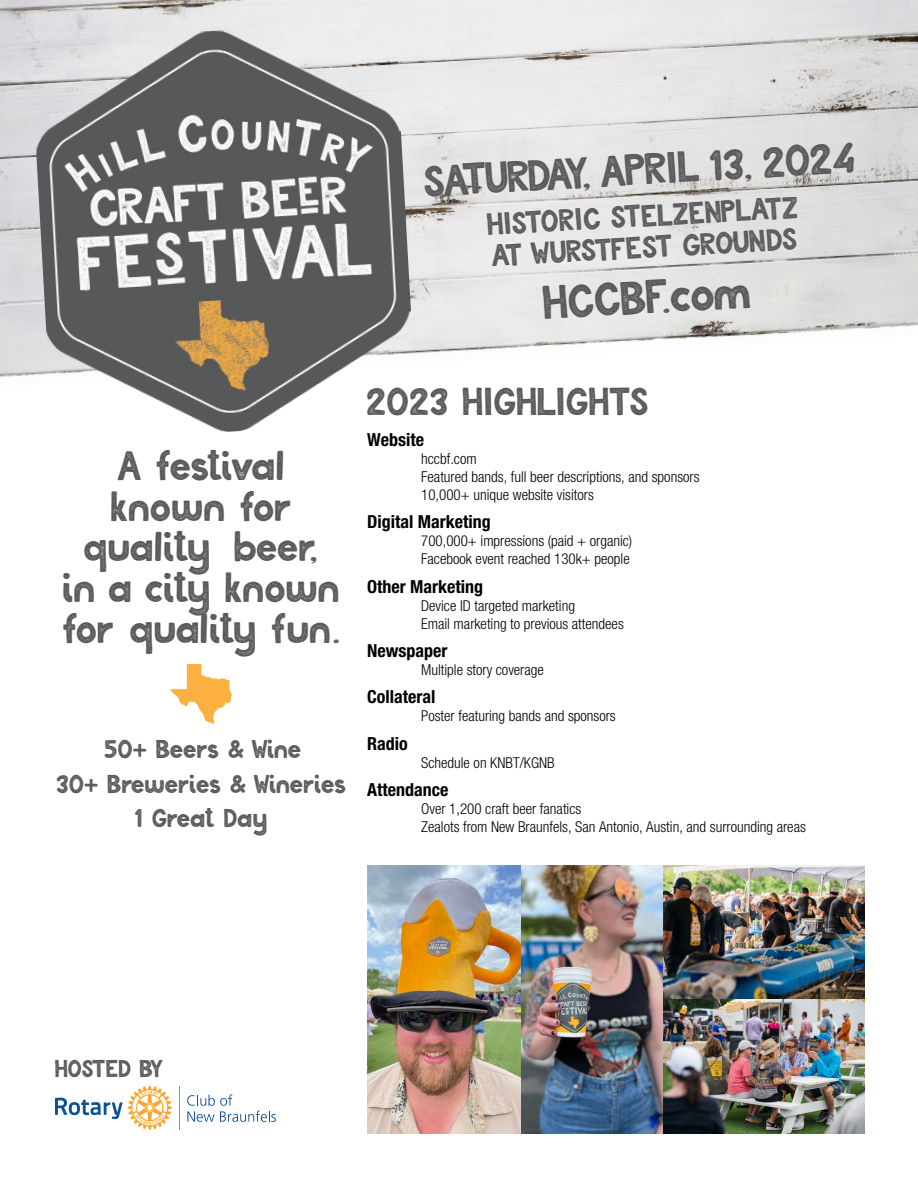
<style>
.page{position:relative;width:918px;height:1188px;background:#fff}
.page>*{position:absolute;margin:0;border:0;box-sizing:border-box;transform-origin:0 0}
.t1{font:43.5px "Blu Berry Grunge";color:#58585a}
.t2{font:40.5px "Blu Berry Grunge";color:#58585a}
.t3{font:37.95px/40.7px "Blu Berry Grunge";color:#58585a;text-align:center}
.t4{font:36px "Blu Berry Grunge";color:#58585a}
.t5{font:28.5px/31.5px "Blu Berry Grunge";color:#58585a}
.t6{font:24px/34.5px "Blu Berry Grunge";color:#58585a;text-align:center}
.t7{font:22.5px "Blu Berry Grunge";color:#58585a}
.t8{font:700 condensed 18px "Helvetica Neue";color:#000}
.t9{font:300 condensed 15px/18px "Helvetica Neue";color:#000}
</style>
<div class="page">
<img style="left:0;top:0;width:918px;height:377px">
<svg style="left:170px;top:664px;width:62px;height:60px"></svg>
<img style="left:30px;top:21px;width:387px;height:411px">
<img style="left:367px;top:865px;width:497px;height:268px">
<hr style="left:179px;top:1086px;width:1px;height:44px;background:#939598">
<svg style="left:55px;top:1086px;width:117px;height:44px"></svg>
<svg style="left:187px;top:1094px;width:89px;height:28px"></svg>
<h2 class="t2" style="left:423px;top:162px;width:434px;rotate:-3deg">SATURDAY, APRIL 13, 2024</h2>
<h3 class="t5" style="left:486px;top:212px;width:313px;rotate:-3deg">HISTORIC STELZENPLATZ<br>AT WURSTFEST GROUNDS</h3>
<h1 class="t1" style="left:541px;top:282px;width:211px;rotate:-3deg">HCCBF.com</h1>
<h3 class="t3" style="left:62px;top:451px;width:279px">A festival known for quality beer,<br>in a city known for quality fun.</h3>
<h3 class="t6" style="left:56px;top:735px;width:291px">50+ Beers &amp; Wine<br>30+ Breweries &amp; Wineries<br>1 Great Day</h3>
<h3 class="t4" style="left:366px;top:385px;width:283px">2023 HIGHLIGHTS</h3>
<p class="t8" style="left:367px;top:429px;width:58px">Website</p>
<p class="t9" style="left:421px;top:449px;width:280px">hccbf.com<br>Featured bands, full beer descriptions, and sponsors<br>10,000+ unique website visitors</p>
<p class="t8" style="left:367px;top:511px;width:125px">Digital Marketing</p>
<p class="t9" style="left:421px;top:532px;width:213px">700,000+ impressions (paid + organic)<br>Facebook event reached 130k+ people</p>
<p class="t8" style="left:367px;top:575px;width:117px">Other Marketing</p>
<p class="t9" style="left:421px;top:596px;width:204px">Device ID targeted marketing<br>Email marketing to previous attendees</p>
<p class="t8" style="left:367px;top:640px;width:82px">Newspaper</p>
<p class="t9" style="left:421px;top:660px;width:124px">Multiple story coverage</p>
<p class="t8" style="left:367px;top:686px;width:70px">Collateral</p>
<p class="t9" style="left:421px;top:707px;width:196px">Poster featuring bands and sponsors</p>
<p class="t8" style="left:367px;top:732px;width:42px">Radio</p>
<p class="t9" style="left:421px;top:753px;width:135px">Schedule on KNBT/KGNB</p>
<p class="t8" style="left:367px;top:779px;width:83px">Attendance</p>
<p class="t9" style="left:421px;top:800px;width:386px">Over 1,200 craft beer fanatics<br>Zealots from New Braunfels, San Antonio, Austin, and surrounding areas</p>
<h3 class="t7" style="left:55px;top:1058px;width:110px">HOSTED BY</h3>
</div>
